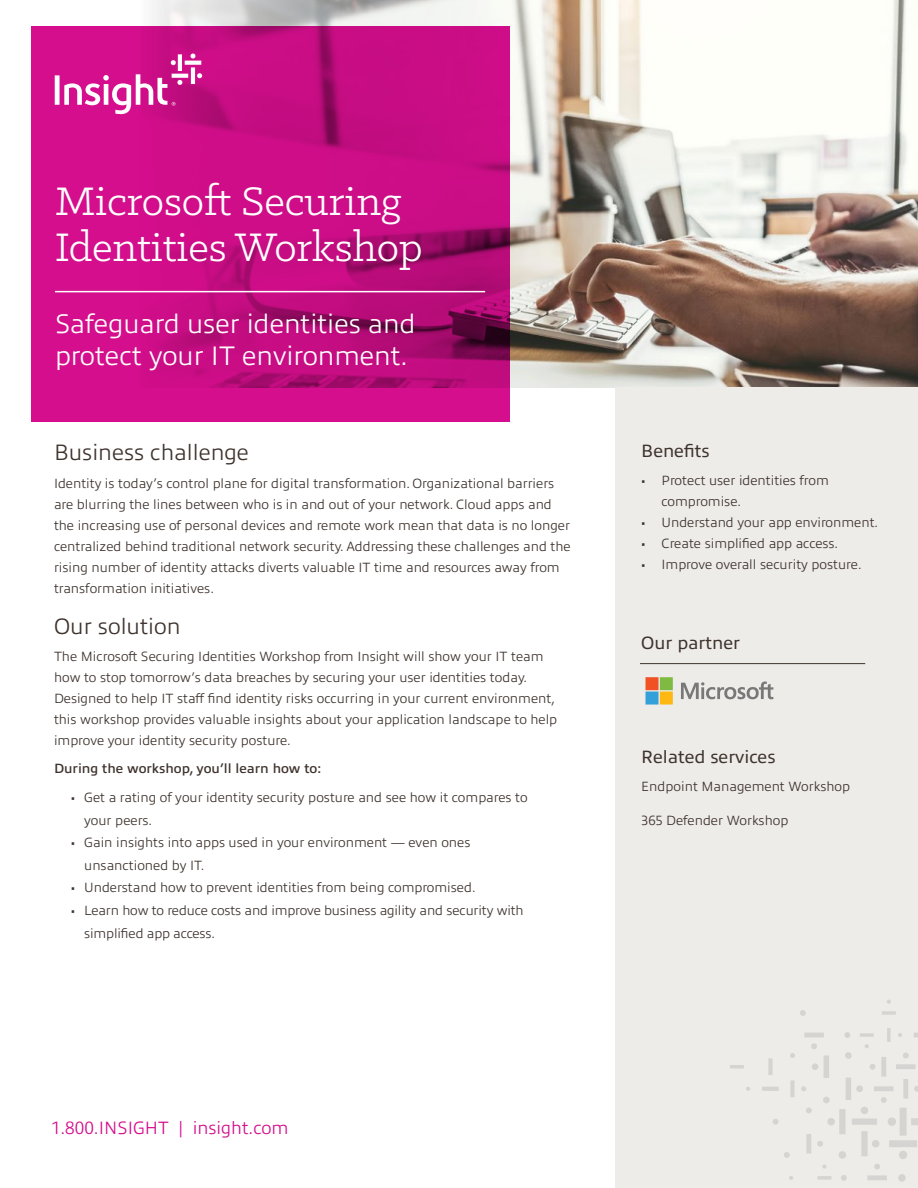
<style>
.page{position:relative;width:918px;height:1188px;background:#fff}
.page>*{position:absolute;margin:0;border:0;box-sizing:border-box;transform-origin:0 0}
.t1{font:45px/46.5px "Klinic Slab";color:#fff}
.t2{font:300 27px/32.4px "Allumi Pro";color:#fff}
.t3{font:300 22.5px "Allumi Pro";color:#3e332d}
.t4{font:18px "Allumi Pro";color:#3e332d}
.t5{font:300 18px "Allumi Pro";color:#d40e8c}
.t6{font:300 13.5px/21px "Allumi Pro";color:#3e332d}
.t7{font:600 13.5px "Allumi Pro";color:#3e332d}
</style>
<div class="page">
<img style="left:485px;top:0;width:433px;height:387px">
<svg style="left:31px;top:0;width:454px;height:406px"></svg>
<div style="left:615px;top:387px;width:303px;height:801px;background:#eeece9"></div>
<svg style="left:730px;top:1000px;width:188px;height:182px"></svg>
<svg style="left:32px;top:26px;width:478px;height:395px;background:#c50c82"></svg>
<hr style="left:55px;top:291px;width:430px;height:1px;background:#fff">
<svg style="left:55px;top:54px;width:147px;height:60px"></svg>
<hr style="left:640px;top:663px;width:225px;height:1px;background:#3e332d">
<svg style="left:681px;top:681px;width:92px;height:18px"></svg>
<svg style="left:646px;top:677px;width:27px;height:27px"></svg>
<h1 class="t1" style="left:55px;top:176px;width:369px">Microsoft Securing<br>Identities Workshop</h1>
<h2 class="t2" style="left:55px;top:305px;width:362px">Safeguard user identities and protect your IT environment.</h2>
<h3 class="t3" style="left:54px;top:436px;width:196px">Business challenge</h3>
<p class="t6" style="left:54px;top:472px;width:518px">Identity is today’s control plane for digital transformation. Organizational barriers are blurring the lines between who is in and out of your network. Cloud apps and the increasing use of personal devices and remote work mean that data is no longer centralized behind traditional network security. Addressing these challenges and the rising number of identity attacks diverts valuable IT time and resources away from transformation initiatives.</p>
<h3 class="t3" style="left:54px;top:610px;width:128px">Our solution</h3>
<p class="t6" style="left:54px;top:645px;width:505px">The Microsoft Securing Identities Workshop from Insight will show your IT team how to stop tomorrow’s data breaches by securing your user identities today.<br>Designed to help IT staff find identity risks occurring in your current environment, this workshop provides valuable insights about your application landscape to help improve your identity security posture.</p>
<p class="t7" style="left:54px;top:759px;width:269px">During the workshop, you’ll learn how to:</p>
<p class="t6" style="left:84px;top:786px;width:445px;line-height:22.5px;text-indent:-14px">• Get a rating of your identity security posture and see how it compares to your peers.</p>
<p class="t6" style="left:84px;top:831px;width:388px;line-height:22.5px;text-indent:-14px">• Gain insights into apps used in your environment — even ones unsanctioned by IT.</p>
<p class="t6" style="left:71px;top:876px;width:406px">• Understand how to prevent identities from being compromised.</p>
<p class="t6" style="left:84px;top:898px;width:441px;line-height:22.5px;text-indent:-14px">• Learn how to reduce costs and improve business agility and security with simplified app access.</p>
<h3 class="t4" style="left:641px;top:438px;width:70px">Benefits</h3>
<p class="t6" style="left:662px;top:469px;width:169px;text-indent:-20px">• Protect user identities from compromise.</p>
<p class="t6" style="left:641px;top:511px;width:238px">• Understand your app environment.</p>
<p class="t6" style="left:641px;top:532px;width:198px">• Create simplified app access.</p>
<p class="t6" style="left:641px;top:553px;width:222px">• Improve overall security posture.</p>
<h3 class="t4" style="left:641px;top:630px;width:100px">Our partner</h3>
<h3 class="t4" style="left:641px;top:744px;width:136px">Related services</h3>
<p class="t6" style="left:641px;top:775px;width:210px">Endpoint Management Workshop</p>
<p class="t6" style="left:641px;top:809px;width:148px">365 Defender Workshop</p>
<h3 class="t5" style="left:51px;top:1114px;width:239px">1.800.INSIGHT | insight.com</h3>
</div>
